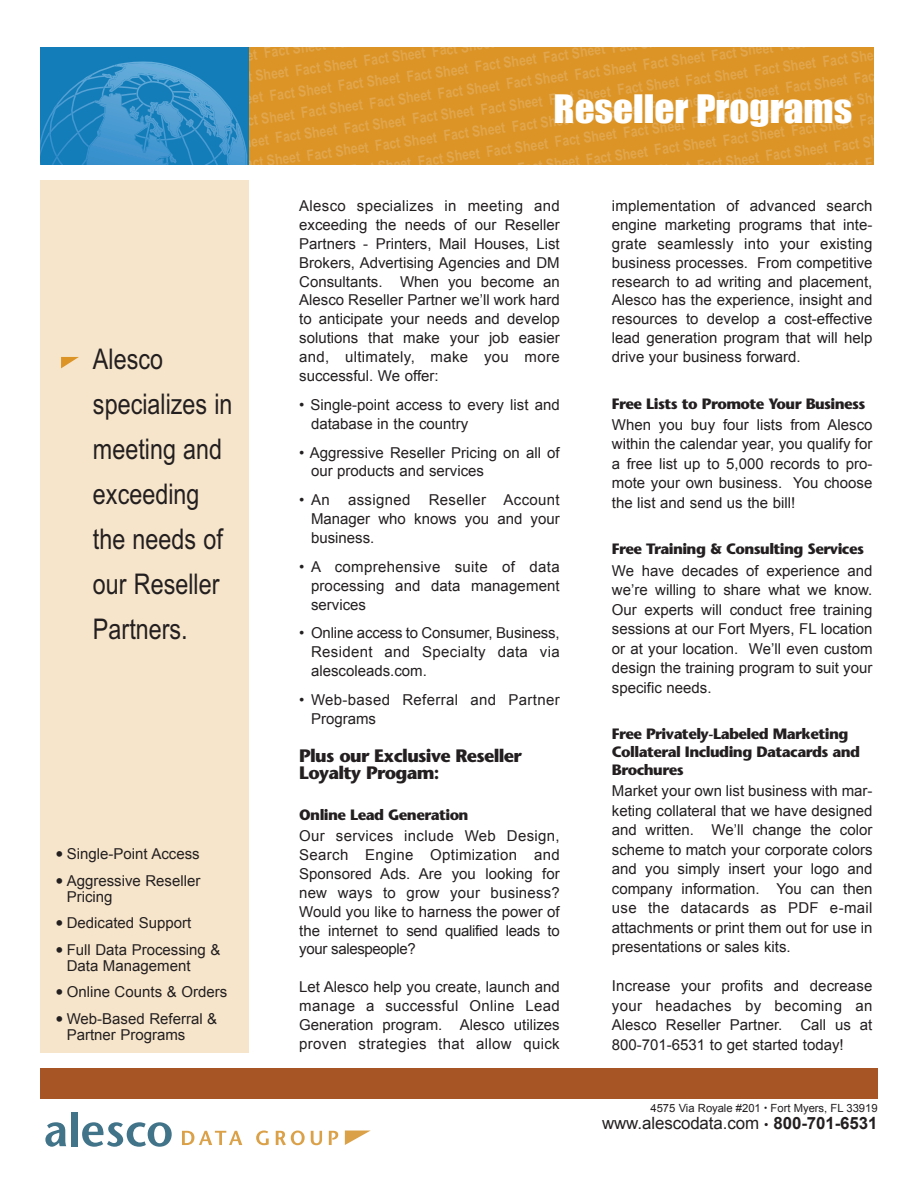
<style>
.page{position:relative;width:918px;height:1188px;background:#fff}
.page>*{position:absolute;margin:0;border:0;box-sizing:border-box;transform-origin:0 0}
.t1{font:36px "Impact";color:#fff;scale:1.09 1}
.t2{font:28.5px/45px "Arial Narrow";color:#231f20}
.t3{font:700 18px/17.4px "Stone Sans";letter-spacing:-.04em;color:#231f20}
.t4{font:16.95px "Arial";letter-spacing:-.005em;color:#231f20}
.t5{font:700 15.3px "Arial Narrow";color:#e1a64e}
.t6{font:15px/18.9px "Arial";color:#231f20;text-align:justify}
.t7{font:700 15px/18px "Stone Sans";letter-spacing:-.04em;color:#231f20}
.t8{font:15px/18.9px "Arial";letter-spacing:.02em;color:#231f20}
.t9{font:11.25px "Arial";letter-spacing:-.005em;color:#231f20}
.s1{font-size:22.5px}
.s2{font-size:9px}
.s3{font-size:12.45px}
.s4{font-weight:700}
</style>
<div class="page">
<div style="left:249px;top:47px;width:625px;height:118px;background:#db9425"></div>
<svg style="left:45px;top:1122px;width:21px;height:25px"></svg>
<div style="left:71px;top:1112px;width:6px;height:34px;background:#417389"></div>
<svg style="left:82px;top:1122px;width:90px;height:25px"></svg>
<svg style="left:182px;top:1131px;width:60px;height:14px"></svg>
<svg style="left:256px;top:1131px;width:13px;height:14px"></svg>
<svg style="left:276px;top:1131px;width:29px;height:14px"></svg>
<svg style="left:311px;top:1131px;width:11px;height:14px"></svg>
<svg style="left:329px;top:1131px;width:9px;height:14px"></svg>
<svg style="left:345px;top:1131px;width:25px;height:14px"></svg>
<div style="left:40px;top:1068px;width:838px;height:31px;background:#a75524"></div>
<div style="left:40px;top:47px;width:209px;height:118px;background:#137db9"></div>
<svg style="left:40px;top:62px;width:207px;height:103px"></svg>
<div style="left:40px;top:180px;width:209px;height:873px;background:#f6e5ca"></div>
<svg style="left:61px;top:357px;width:18px;height:11px"></svg>
<h2 class="t2" style="left:93px;top:339px;width:141px">Alesco specializes in meeting and exceeding the needs of our Reseller<br>Partners.</h2>
<p class="t6" style="left:55px;top:845px;width:146px"><span class="s1">•</span> Single-Point Access</p>
<p class="t6" style="left:67px;top:872px;width:135px;line-height:16.5px;text-indent:-11px"><span class="s1">•</span> Aggressive Reseller<br>Pricing</p>
<p class="t6" style="left:55px;top:914px;width:137px"><span class="s1">•</span> Dedicated Support</p>
<p class="t6" style="left:67px;top:941px;width:155px;line-height:16.5px;text-indent:-11px"><span class="s1">•</span> Full Data Processing &amp;<br>Data Management</p>
<p class="t6" style="left:55px;top:983px;width:173px"><span class="s1">•</span> Online Counts &amp; Orders</p>
<p class="t6" style="left:67px;top:1010px;width:152px;line-height:16.5px;text-indent:-11px"><span class="s1">•</span> Web-Based Referral &amp;<br>Partner Programs</p>
<p class="t5" style="left:245px;top:93px;width:416px;rotate:-8deg">eet Fact Sheet Fact Sheet Fact Sheet Fact Sheet Fact Sheet Fact Sh</p>
<p class="t5" style="left:246px;top:115px;width:565px;rotate:-8deg">ct Sheet Fact Sheet Fact Sheet Fact Sheet Fact Sheet Fact Sheet Fact Sheet Fact Sheet Fact</p>
<p class="t5" style="left:246px;top:50px;width:103px;rotate:-8deg">et Fact Sheet Fa</p>
<p class="t5" style="left:247px;top:71px;width:250px;rotate:-8deg">t Sheet Fact Sheet Fact Sheet Fact Sheet</p>
<p class="t5" style="left:243px;top:137px;width:644px;rotate:-8deg">heet Fact Sheet Fact Sheet Fact Sheet Fact Sheet Fact Sheet Fact Sheet Fact Sheet Fact Sheet Fact Shee</p>
<p class="t5" style="left:245px;top:158px;width:637px;rotate:-8deg">act Sheet Fact Sheet Fact Sheet Fact Sheet Fact Sheet Fact Sheet Fact Sheet Fact Sheet Fact Sheet Fac</p>
<p class="t5" style="left:349px;top:165px;width:536px;rotate:-8deg">F t Sheet Fact Sheet Fact Sheet Fact Sheet Fact Sheet Fact Sheet Fact Sheet Fact She</p>
<h1 class="t1" style="left:554px;top:87px;width:275px">Reseller Programs</h1>
<p class="t5" style="left:517px;top:163px;width:361px;rotate:-8deg">Fact Sheet Fact Sheet Fact Sheet Fact Sheet Fact Sheet Fa</p>
<p class="t5" style="left:657px;top:165px;width:224px;rotate:-8deg">Sh et Fact Sheet Fact Sheet Fact Sh</p>
<p class="t5" style="left:817px;top:164px;width:64px;rotate:-8deg">t Sheet Fa</p>
<p class="t6" style="left:299px;top:196px;width:262px">Alesco specializes in meeting and exceeding the needs of our Reseller Partners - Printers, Mail Houses, List Brokers, Advertising Agencies and DM Consultants. When you become an Alesco Reseller Partner we’ll work hard to anticipate your needs and develop solutions that make your job easier and, ultimately, make you more successful. We offer:</p>
<p class="t6" style="left:311px;top:395px;width:250px;text-indent:-12px">• Single-point access to every list and database in the country</p>
<p class="t6" style="left:311px;top:443px;width:250px;text-indent:-12px">• Aggressive Reseller Pricing on all of our products and services</p>
<p class="t6" style="left:311px;top:491px;width:250px;text-indent:-12px">• An assigned Reseller Account Manager who knows you and your business.</p>
<p class="t6" style="left:311px;top:557px;width:250px;text-indent:-12px">• A comprehensive suite of data processing and data management services</p>
<p class="t6" style="left:311px;top:624px;width:250px;text-indent:-12px">• Online access to Consumer, Business, Resident and Specialty data via alescoleads.com.</p>
<p class="t8" style="left:311px;top:690px;width:250px;text-indent:-12px">• Web-based Referral and Partner<br>Programs</p>
<p class="t3" style="left:299px;top:749px;width:224px">Plus our Exclusive Reseller<br>Loyalty Progam:</p>
<p class="t7" style="left:299px;top:808px;width:171px">Online Lead Generation</p>
<p class="t6" style="left:299px;top:826px;width:262px">Our services include Web Design, Search Engine Optimization and Sponsored Ads. Are you looking for new ways to grow your business?<br>Would you like to harness the power of the internet to send qualified leads to your salespeople?</p>
<p class="t6" style="left:299px;top:978px;width:262px">Let Alesco help you create, launch and manage a successful Online Lead Generation program. Alesco utilizes proven strategies that allow quick</p>
<p class="t6" style="left:612px;top:196px;width:262px">implementation of advanced search engine marketing programs that inte&shy;grate seamlessly into your existing business processes. From competitive research to ad writing and placement, Alesco has the experience, insight and resources to develop a cost-effective lead generation program that will help drive your business forward.</p>
<p class="t7" style="left:612px;top:396px;width:255px">Free Lists to Promote Your Business</p>
<p class="t6" style="left:612px;top:415px;width:262px;line-height:19.5px">When you buy four lists from Alesco within the calendar year, you qualify for a free list up to 5,000 records to pro&shy;mote your own business. You choose the list and send us the bill!</p>
<p class="t7" style="left:612px;top:542px;width:254px">Free Training &amp; Consulting Services</p>
<p class="t6" style="left:612px;top:561px;width:262px;line-height:19.5px">We have decades of experience and we’re willing to share what we know.<br>Our experts will conduct free training sessions at our Fort Myers, FL location or at your location. We’ll even custom design the training program to suit your specific needs.</p>
<p class="t7" style="left:612px;top:727px;width:250px">Free Privately-Labeled Marketing<br>Collateral Including Datacards and<br>Brochures</p>
<p class="t6" style="left:612px;top:781px;width:262px;line-height:19.5px">Market your own list business with mar&shy;keting collateral that we have designed and written. We’ll change the color scheme to match your corporate colors and you simply insert your logo and company information. You can then use the datacards as PDF e-mail attachments or print them out for use in presentations or sales kits.</p>
<p class="t6" style="left:612px;top:976px;width:262px;line-height:19.5px">Increase your profits and decrease your headaches by becoming an Alesco Reseller Partner. Call us at 800-701-6531 to get started today!</p>
<p class="t9" style="left:651px;top:1102px;width:229px">4575 Via Royale #201 <span class="s2">•</span> Fort Myers, FL 33919</p>
<p class="t4" style="left:602px;top:1114px;width:277px">www.alescodata.com <span class="s3">•</span> <span class="s4">800-701-6531</span></p>
</div>
